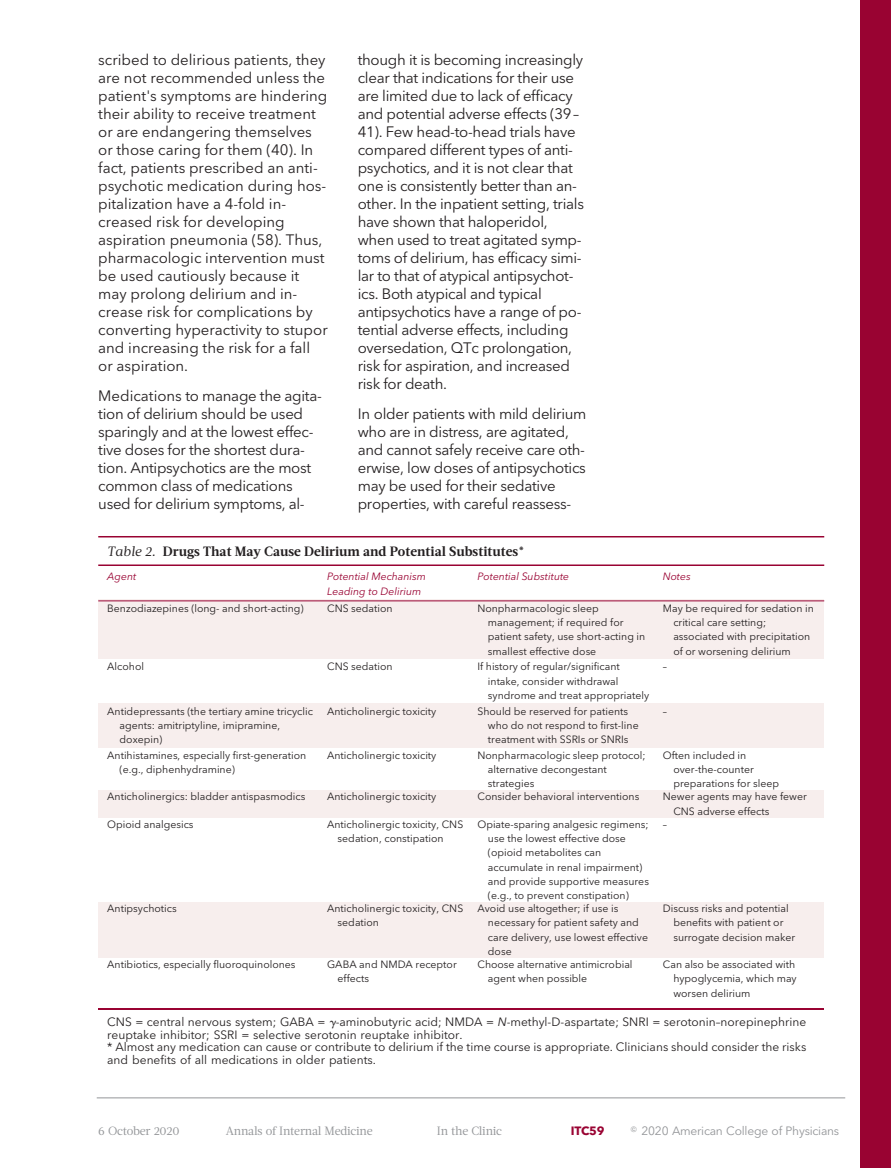
<style>
.page{position:relative;width:891px;height:1168px;background:#fff}
.page>*{position:absolute;margin:0;border:0;box-sizing:border-box;transform-origin:0 0}
.t1{font:15px/18px "Avenir Next LT Pro";letter-spacing:-.02em;color:#231f20}
.t2{font:15px/18px "Avenir Next LT Pro";color:#231f20}
.t3{font:700 13.5px "Acta";color:#231f20}
.t4{font:12px/12.8px "Avenir Next LT Pro";color:#231f20}
.t5{font:12px "Acta";letter-spacing:-.02em;color:#939598}
.t6{font:12px "Avenir Next LT Pro";letter-spacing:-.02em;color:#939598}
.t7{font:700 12px "Avenir Next LT Pro";letter-spacing:-.02em;color:#990332}
.t8{font:10.5px/14.2px "Avenir Next LT Pro";color:#231f20}
.t9{font:italic 10.5px/14.2px "Avenir Next LT Pro";color:#990332}
.s1{font-weight:400;font-style:italic}
.s2{font-family:"Mathematical Pi One";font-style:italic}
.s3{font-style:italic}
</style>
<div class="page">
<div style="left:860px;top:0;width:31px;height:1168px;background:#990332"></div>
<div style="left:98px;top:600px;width:726px;height:59px;background:#f7eeed"></div>
<div style="left:98px;top:703px;width:726px;height:44px;background:#f7eeed"></div>
<div style="left:98px;top:790px;width:726px;height:28px;background:#f7eeed"></div>
<div style="left:98px;top:902px;width:726px;height:56px;background:#f7eeed"></div>
<hr style="left:98px;top:536px;width:726px;height:1px;background:#990332">
<hr style="left:98px;top:600px;width:726px;height:1px;background:#990332">
<hr style="left:98px;top:564px;width:726px;height:2px;background:#990332">
<hr style="left:97px;top:1097px;width:748px;height:1px;background:#939598">
<hr style="left:98px;top:1008px;width:726px;height:1px;background:#990332">
<p class="t2" style="left:98px;top:52px;width:231px">scribed to delirious patients, they are not recommended unless the patient's symptoms are hindering their ability to receive treatment or are endangering themselves or those caring for them (40). In fact, patients prescribed an anti&shy;psychotic medication during hos&shy;pitalization have a 4-fold in&shy;creased risk for developing aspiration pneumonia (58). Thus, pharmacologic intervention must be used cautiously because it may prolong delirium and in&shy;crease risk for complications by converting hyperactivity to stupor and increasing the risk for a fall or aspiration.</p>
<h1 class="t1" style="left:98px;top:388px;width:225px">Medications to manage the agita&shy;tion of delirium should be used sparingly and at the lowest effec&shy;tive doses for the shortest dura&shy;tion. Antipsychotics are the most common class of medications used for delirium symptoms, al-</h1>
<p class="t1" style="left:358px;top:52px;width:228px">though it is becoming increasingly clear that indications for their use are limited due to lack of efficacy and potential adverse effects (39 – 41). Few head-to-head trials have compared different types of anti&shy;psychotics, and it is not clear that one is consistently better than an&shy;other. In the inpatient setting, trials have shown that haloperidol, when used to treat agitated symp&shy;toms of delirium, has efficacy simi&shy;lar to that of atypical antipsychot&shy;ics. Both atypical and typical antipsychotics have a range of po&shy;tential adverse effects, including oversedation, QTc prolongation, risk for aspiration, and increased risk for death.</p>
<h1 class="t1" style="left:358px;top:406px;width:230px">In older patients with mild delirium who are in distress, are agitated, and cannot safely receive care oth&shy;erwise, low doses of antipsychotics may be used for their sedative properties, with careful reassess-</h1>
<p class="t3" style="left:107px;top:546px;width:419px"><span class="s1">Table 2.</span> Drugs That May Cause Delirium and Potential Substitutes*</p>
<p class="t9" style="left:107px;top:570px;width:31px">Agent</p>
<p class="t9" style="left:327px;top:570px;width:100px">Potential Mechanism<br>Leading to Delirium</p>
<p class="t9" style="left:477px;top:570px;width:93px">Potential Substitute</p>
<p class="t9" style="left:663px;top:570px;width:29px">Notes</p>
<p class="t8" style="left:107px;top:602px;width:198px">Benzodiazepines (long- and short-acting)</p>
<p class="t8" style="left:327px;top:602px;width:67px">CNS sedation</p>
<p class="t8" style="left:488px;top:602px;width:159px;text-indent:-11px">Nonpharmacologic sleep management; if required for patient safety, use short-acting in smallest effective dose</p>
<p class="t8" style="left:673px;top:602px;width:142px;text-indent:-10px">May be required for sedation in critical care setting; associated with precipitation of or worsening delirium</p>
<p class="t8" style="left:107px;top:660px;width:38px">Alcohol</p>
<p class="t8" style="left:327px;top:660px;width:67px">CNS sedation</p>
<p class="t8" style="left:488px;top:660px;width:163px;text-indent:-11px">If history of regular/significant intake, consider withdrawal syndrome and treat appropriately</p>
<p class="t8" style="left:663px;top:660px;width:6px">–</p>
<p class="t8" style="left:120px;top:705px;width:195px;text-indent:-12px">Antidepressants (the tertiary amine tricyclic agents: amitriptyline, imipramine, doxepin)</p>
<p class="t8" style="left:327px;top:705px;width:111px">Anticholinergic toxicity</p>
<p class="t8" style="left:488px;top:705px;width:152px;text-indent:-11px">Should be reserved for patients who do not respond to first-line treatment with SSRIs or SNRIs</p>
<p class="t8" style="left:663px;top:705px;width:6px">–</p>
<p class="t8" style="left:120px;top:749px;width:188px;text-indent:-12px">Antihistamines, especially first-generation (e.g., diphenhydramine)</p>
<p class="t8" style="left:327px;top:749px;width:111px">Anticholinergic toxicity</p>
<p class="t8" style="left:488px;top:749px;width:159px;text-indent:-11px">Nonpharmacologic sleep protocol; alternative decongestant strategies</p>
<p class="t8" style="left:673px;top:749px;width:107px;text-indent:-10px">Often included in over-the-counter preparations for sleep</p>
<p class="t8" style="left:107px;top:790px;width:200px">Anticholinergics: bladder antispasmodics</p>
<p class="t8" style="left:327px;top:790px;width:111px">Anticholinergic toxicity</p>
<p class="t8" style="left:477px;top:790px;width:163px">Consider behavioral interventions</p>
<p class="t8" style="left:673px;top:790px;width:135px;text-indent:-11px">Newer agents may have fewer<br>CNS adverse effects</p>
<p class="t8" style="left:107px;top:818px;width:88px">Opioid analgesics</p>
<p class="t8" style="left:338px;top:818px;width:127px;text-indent:-11px">Anticholinergic toxicity, CNS sedation, constipation</p>
<p class="t8" style="left:488px;top:818px;width:163px;text-indent:-10px">Opiate-sparing analgesic regimens; use the lowest effective dose (opioid metabolites can accumulate in renal impairment) and provide supportive measures (e.g., to prevent constipation)</p>
<p class="t8" style="left:663px;top:818px;width:6px">–</p>
<p class="t8" style="left:107px;top:902px;width:71px">Antipsychotics</p>
<p class="t8" style="left:338px;top:902px;width:127px;text-indent:-11px">Anticholinergic toxicity, CNS sedation</p>
<p class="t8" style="left:488px;top:902px;width:162px;text-indent:-10px">Avoid use altogether; if use is necessary for patient safety and care delivery, use lowest effective dose</p>
<p class="t8" style="left:673px;top:902px;width:123px;text-indent:-10px">Discuss risks and potential benefits with patient or surrogate decision maker</p>
<p class="t8" style="left:107px;top:958px;width:190px">Antibiotics, especially fluoroquinolones</p>
<p class="t8" style="left:338px;top:958px;width:121px;text-indent:-11px">GABA and NMDA receptor effects</p>
<p class="t8" style="left:488px;top:958px;width:146px;text-indent:-10px">Choose alternative antimicrobial agent when possible</p>
<p class="t8" style="left:673px;top:958px;width:125px;text-indent:-10px">Can also be associated with hypoglycemia, which may worsen delirium</p>
<p class="t4" style="left:107px;top:1016px;width:701px">CNS = central nervous system; GABA = <span class="s2">-</span>-aminobutyric acid; NMDA = <span class="s3">N</span>-methyl-D-aspartate; SNRI = serotonin–norepinephrine reuptake inhibitor; SSRI = selective serotonin reuptake inhibitor.<br>* Almost any medication can cause or contribute to delirium if the time course is appropriate. Clinicians should consider the risks and benefits of all medications in older patients.</p>
<p class="t5" style="left:98px;top:1126px;width:83px">6 October 2020</p>
<p class="t5" style="left:226px;top:1126px;width:148px">Annals of Internal Medicine</p>
<p class="t5" style="left:437px;top:1126px;width:67px">In the Clinic</p>
<p class="t7" style="left:571px;top:1126px;width:35px">ITC59</p>
<p class="t6" style="left:642px;top:1126px;width:199px">2020 American College of Physicians</p>
</div>
